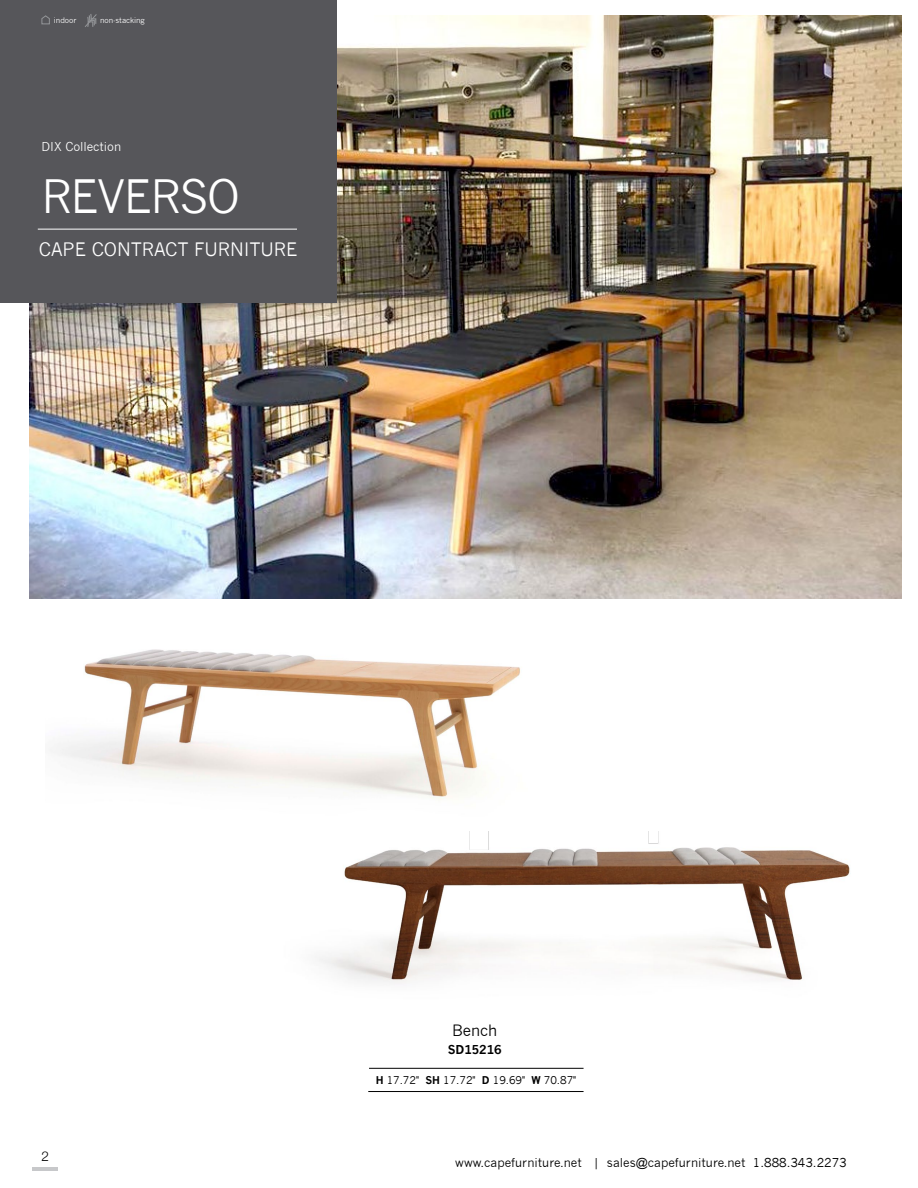
<style>
.page{position:relative;width:918px;height:1188px;background:#fff}
.page>*{position:absolute;margin:0;border:0;box-sizing:border-box;transform-origin:0 0}
.t1{font:45px "News Gothic";letter-spacing:-.035em;color:#fff}
.t2{font:18.15px "News Gothic";letter-spacing:-.005em;color:#fff}
.t3{font:15.3px "News Gothic";letter-spacing:-.005em;color:#000}
.t4{font:300 13.5px "Helvetica Neue";color:#000}
.t5{font:12px "News Gothic";color:#000}
.t6{font:12px "News Gothic";letter-spacing:-.005em;color:#fff}
.t7{font:700 12px "News Gothic";letter-spacing:-.005em;color:#000}
.t8{font:10.5px "News Gothic";letter-spacing:-.005em;color:#000}
.t9{font:7.5px "News Gothic";letter-spacing:-.005em;color:#fff}
.s1{font-weight:700}
</style>
<div class="page">
<hr style="left:32px;top:1167px;width:26px;height:3px;background:#c7c8ca">
<img style="left:29px;top:15px;width:873px;height:583px">
<div style="left:0;top:0;width:338px;height:302px;background:#56565a"></div>
<hr style="left:38px;top:229px;width:259px;height:1px;background:#fff">
<img style="left:50px;top:649px;width:471px;height:150px">
<img style="left:319px;top:832px;width:531px;height:152px">
<hr style="left:369px;top:1068px;width:215px;height:1px;background:#000">
<hr style="left:368px;top:1091px;width:216px;height:1px;background:#000">
<svg style="left:41px;top:15px;width:9px;height:10px"></svg>
<svg style="left:85px;top:14px;width:12px;height:13px"></svg>
<p class="t9" style="left:54px;top:16px;width:24px">indoor</p>
<p class="t9" style="left:100px;top:16px;width:46px">non-stacking</p>
<p class="t6" style="left:42px;top:139px;width:81px">DIX Collection</p>
<h1 class="t1" style="left:42px;top:170px;width:200px">REVERSO</h1>
<h2 class="t2" style="left:39px;top:239px;width:260px">CAPE CONTRACT FURNITURE</h2>
<p class="t4" style="left:42px;top:1145px;width:9px">2</p>
<p class="t3" style="left:452px;top:1022px;width:46px">Bench</p>
<p class="t7" style="left:448px;top:1042px;width:55px">SD15216</p>
<p class="t8" style="left:376px;top:1074px;width:202px"><span class="s1">H</span> 17.72" <span class="s1">SH</span> 17.72" <span class="s1">D</span> 19.69" <span class="s1">W</span> 70.87"</p>
<p class="t5" style="left:455px;top:1155px;width:393px">www.capefurniture.net | sales@capefurniture.net 1.888.343.2273</p>
</div>
